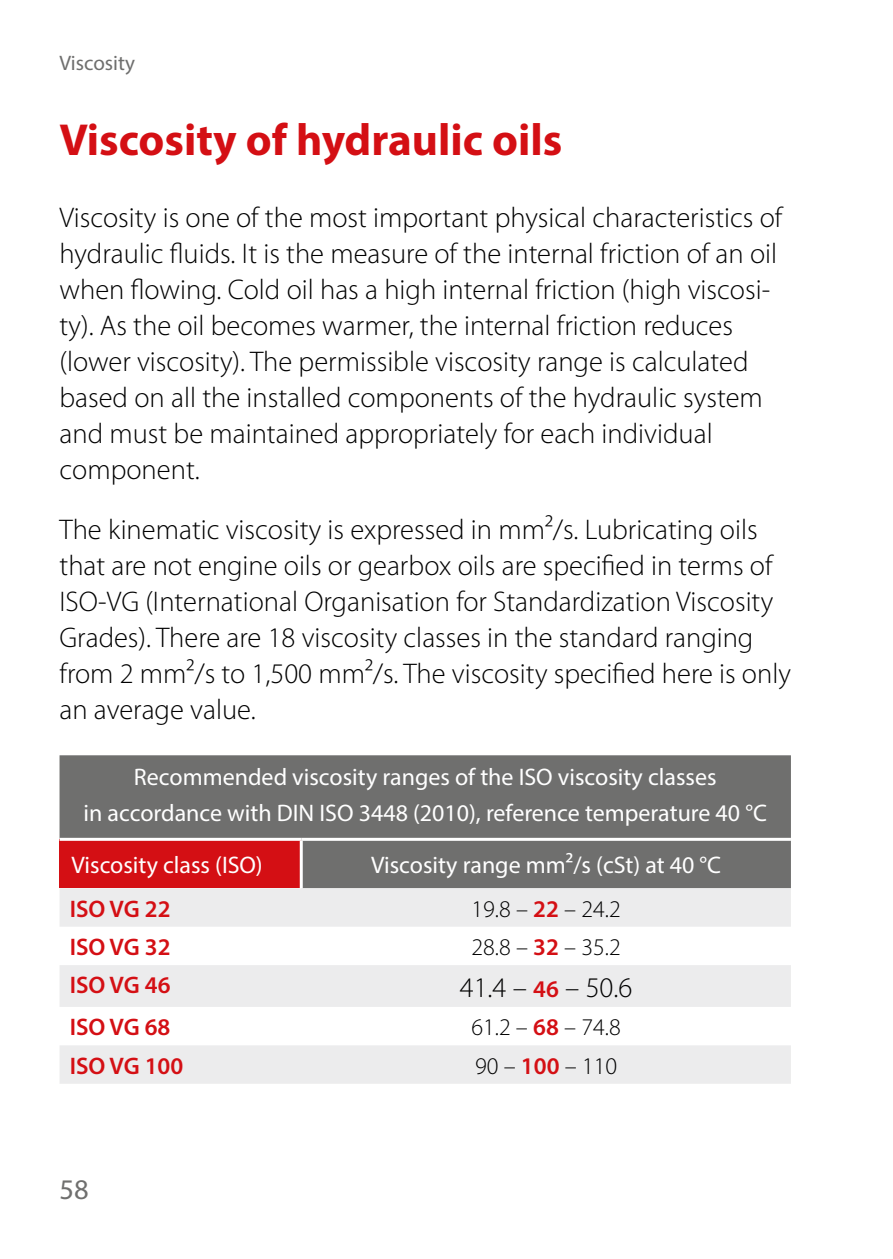
<style>
.page{position:relative;width:893px;height:1259px;background:#fff}
.page>*{position:absolute;margin:0;border:0;box-sizing:border-box;transform-origin:0 0}
.t1{font:700 45px "Myriad Pro";color:#d40f14}
.t2{font:300 28.5px/36px "Myriad Pro";color:#000}
.t3{font:28.5px "Myriad Pro";color:#6f6f6e}
.t4{font:24px/36px "Myriad Pro";color:#fff;text-align:center}
.t5{font:300 24px "Myriad Pro";color:#000}
.t6{font:600 24px "Myriad Pro";color:#d40f14}
.t7{font:21px "Myriad Pro";color:#6f6f6e}
.s1{font-weight:600;color:#d40f14}
.s2{font-weight:600;font-size:24px;color:#d40f14}
</style>
<div class="page">
<div style="left:60px;top:755px;width:731px;height:133px;background:#6f6f6e"></div>
<div style="left:60px;top:839px;width:241px;height:49px;background:#d40f14"></div>
<svg style="left:60px;top:888px;width:731px;height:195px;fill:#ececed"></svg>
<hr style="left:60px;top:838px;width:241px;height:3px;background:#fff">
<hr style="left:301px;top:838px;width:490px;height:3px;background:#fff">
<hr style="left:300px;top:841px;width:3px;height:47px;background:#fff">
<p class="t7" style="left:60px;top:50px;width:77px">Viscosity</p>
<h1 class="t1" style="left:60px;top:111px;width:504px">Viscosity of hydraulic oils</h1>
<p class="t2" style="left:60px;top:199px;width:724px">Viscosity is one of the most important physical characteristics of hydraulic fluids. It is the measure of the internal friction of an oil when flowing. Cold oil has a high internal friction (high viscosi&shy;ty). As the oil becomes warmer, the internal friction reduces (lower viscosity). The permissible viscosity range is calculated based on all the installed components of the hydraulic system and must be maintained appropriately for each individual component.</p>
<p class="t2" style="left:60px;top:511px;width:733px">The kinematic viscosity is expressed in mm²/s. Lubricating oils that are not engine oils or gearbox oils are specified in terms of ISO-VG (International Organisation for Standardization Viscosity Grades). There are 18 viscosity classes in the standard ranging from 2 mm²/s to 1,500 mm²/s. The viscosity specified here is only an average value.</p>
<p class="t4" style="left:84px;top:759px;width:685px">Recommended viscosity ranges of the ISO viscosity classes<br>in accordance with DIN ISO 3448 (2010), reference temperature 40 °C</p>
<p class="t4" style="left:72px;top:846px;width:193px">Viscosity class (ISO)</p>
<p class="t4" style="left:371px;top:846px;width:351px">Viscosity range mm²/s (cSt) at 40 °C</p>
<p class="t6" style="left:70px;top:893px;width:102px">ISO VG 22</p>
<p class="t5" style="left:471px;top:894px;width:151px">19.8 – <span class="s1">22</span> – 24.2</p>
<p class="t6" style="left:70px;top:931px;width:102px">ISO VG 32</p>
<p class="t5" style="left:471px;top:932px;width:151px">28.8 – <span class="s1">32</span> – 35.2</p>
<p class="t6" style="left:70px;top:970px;width:102px">ISO VG 46</p>
<p class="t2" style="left:460px;top:969px;width:174px">41.4 – <span class="s2">46</span> – 50.6</p>
<p class="t6" style="left:70px;top:1011px;width:102px">ISO VG 68</p>
<p class="t5" style="left:471px;top:1012px;width:151px">61.2 – <span class="s1">68</span> – 74.8</p>
<p class="t6" style="left:70px;top:1050px;width:115px">ISO VG 100</p>
<p class="t5" style="left:475px;top:1051px;width:144px">90 – <span class="s1">100</span> – 110</p>
<p class="t3" style="left:60px;top:1172px;width:31px">58</p>
</div>
